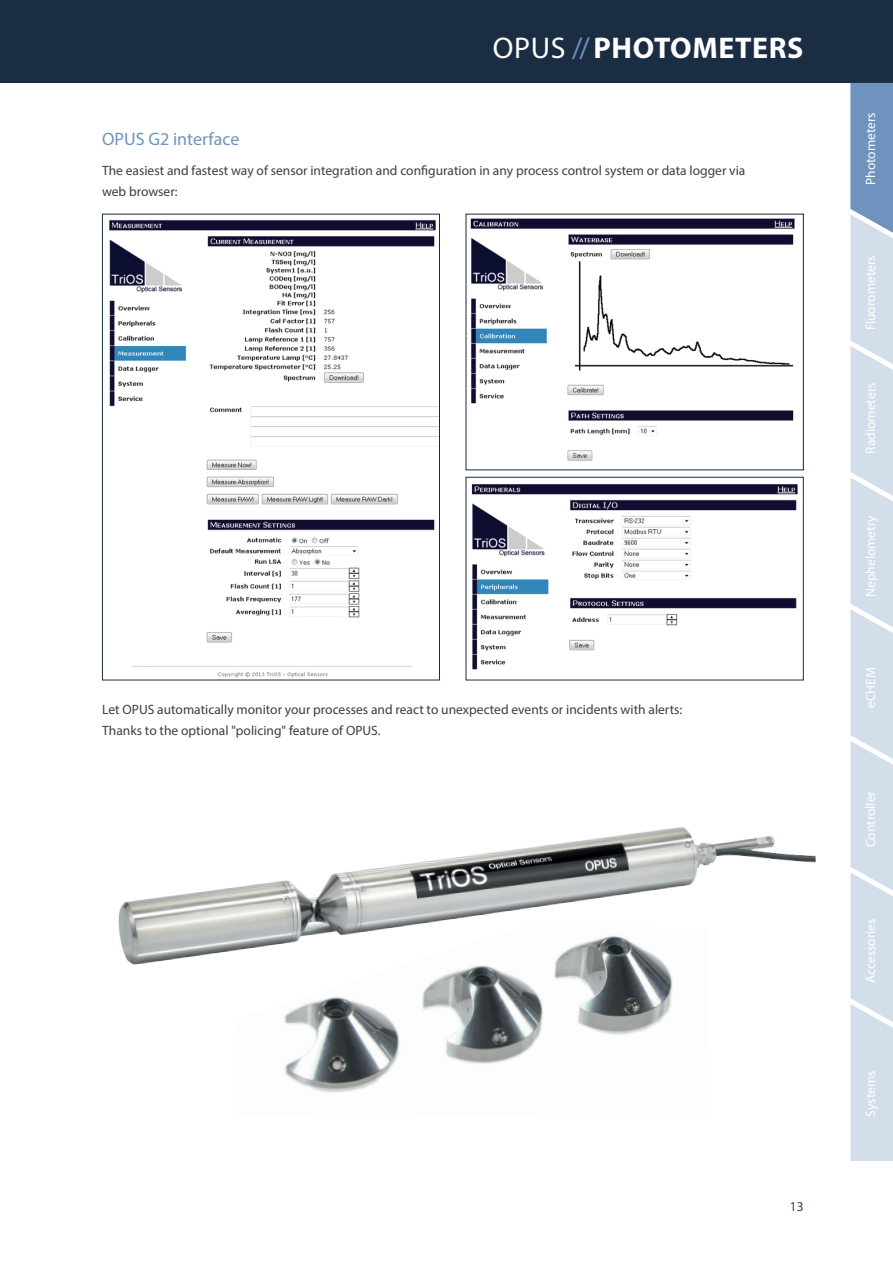
<style>
.page{position:relative;width:893px;height:1263px;background:#fff}
.page>*{position:absolute;margin:0;border:0;box-sizing:border-box;transform-origin:0 0}
.t1{font:700 30px "Myriad Pro";letter-spacing:.02em;color:#fff}
.t2{font:18px "Myriad Pro";color:#6d93be}
.t3{font:13.5px/21px "Myriad Pro";color:#3e3e3f}
.t4{font:13.5px "Myriad Pro";color:#fff}
.t5{font:13.5px "Myriad Pro";color:#2e4056}
.s1{font-weight:400}
.s2{font-weight:400;color:#6d93be}
</style>
<div class="page">
<div style="left:0;top:0;width:893px;height:83px;background:#1b2d42"></div>
<svg style="left:850px;top:83px;width:43px;height:1078px;background:#c8d6e6"></svg>
<img style="left:118px;top:827px;width:698px;height:138px">
<img style="left:236px;top:927px;width:472px;height:166px">
<img style="left:471px;top:484px;width:327px;height:186px">
<div style="left:466px;top:477px;width:338px;height:203px;border:1px solid #1b2d42"></div>
<img style="left:109px;top:220px;width:329px;height:458px">
<div style="left:102px;top:214px;width:338px;height:466px;border:1px solid #1b2d42"></div>
<img style="left:470px;top:218px;width:325px;height:243px">
<h1 class="t1" style="left:493px;top:28px;width:312px"><span class="s1">OPUS</span> <span class="s2">//</span> PHOTOMETERS</h1>
<h2 class="t2" style="left:102px;top:128px;width:139px">OPUS G2 interface</h2>
<p class="t3" style="left:102px;top:160px;width:645px">The easiest and fastest way of sensor integration and configuration in any process control system or data logger via web browser:</p>
<p class="t3" style="left:102px;top:698px;width:581px">Let OPUS automatically monitor your processes and react to unexpected events or incidents with alerts:<br>Thanks to the optional "policing" feature of OPUS.</p>
<p class="t5" style="left:790px;top:1198px;width:15px">13</p>
<p class="t4" style="left:862px;top:185px;width:74px;rotate:-90deg">Photometers</p>
<p class="t4" style="left:862px;top:330px;width:77px;rotate:-90deg">Fluorometers</p>
<p class="t4" style="left:862px;top:454px;width:73px;rotate:-90deg">Radiometers</p>
<p class="t4" style="left:862px;top:597px;width:83px;rotate:-90deg">Nephelometry</p>
<p class="t4" style="left:862px;top:708px;width:42px;rotate:-90deg">eCHEM</p>
<p class="t4" style="left:862px;top:847px;width:58px;rotate:-90deg">Controller</p>
<p class="t4" style="left:862px;top:983px;width:66px;rotate:-90deg">Accessories</p>
<p class="t4" style="left:862px;top:1116px;width:47px;rotate:-90deg">Systems</p>
</div>
